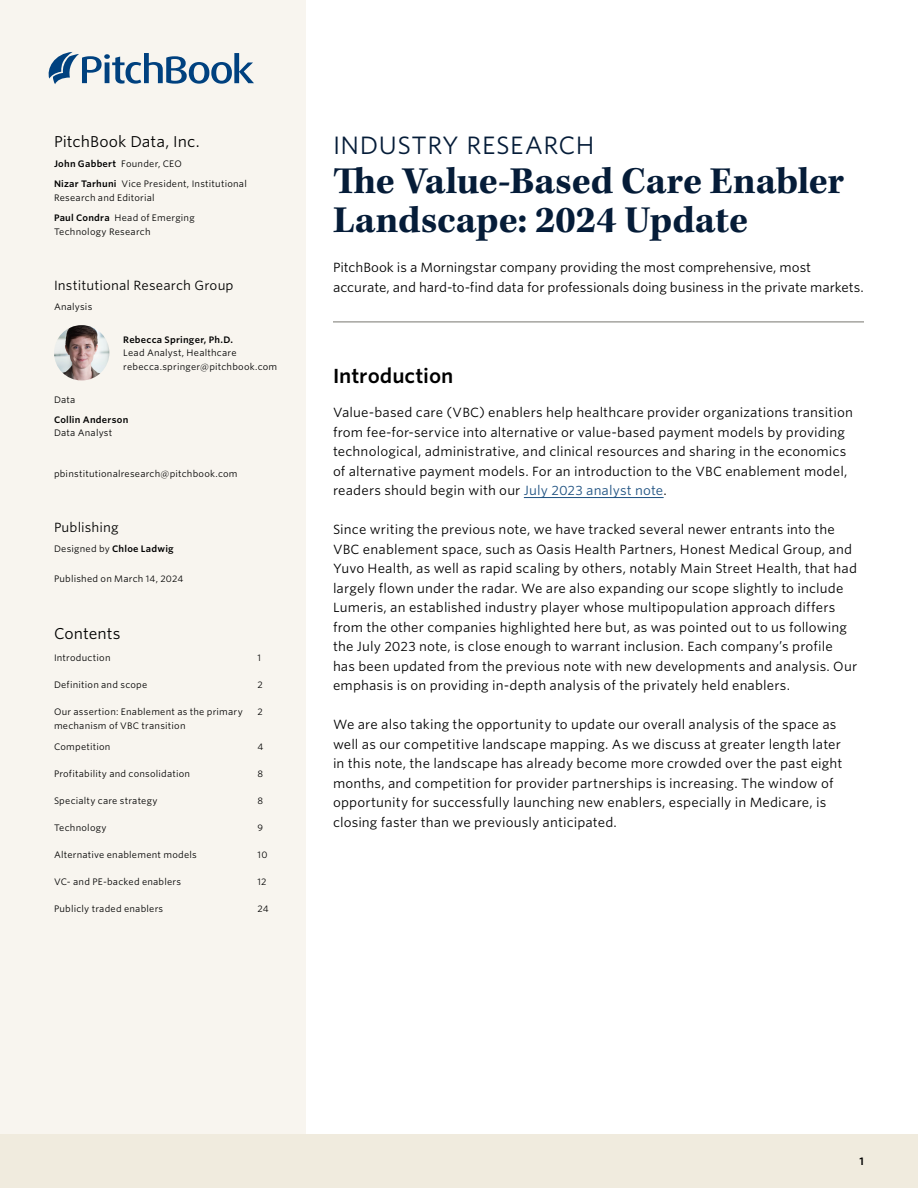
<style>
.page{position:relative;width:918px;height:1188px;background:#fff}
.page>*{position:absolute;margin:0;border:0;box-sizing:border-box;transform-origin:0 0}
.AN_H2{font:700 39px/39px "Kepler Std";color:#051c38}
.AN_Header_eyebrow_text{font:24px "Whitney S Sm";letter-spacing:.02em;color:#051c38}
.AN_Section_title{font:600 19.5px "Whitney S Sm";letter-spacing:-.005em;color:#000}
.t1{font:15px "Whitney S Sm";color:#000}
.AN_Body_copy{font:12.75px/19.5px "Whitney S Sm";letter-spacing:.01em;color:#000}
.AN_Front_page_boilerplate_text{font:12.75px/19.5px "Whitney S Sm";letter-spacing:-.005em;color:#000}
.AN_TOC_H2{font:12.75px "Whitney S Sm";letter-spacing:.01em;color:#000}
.t2{font:600 10.5px "Whitney S Sm";color:#000}
.AN_TOC_credits_text{font:9px/13.5px "Whitney S Sm";letter-spacing:.025em;color:#000}
.AN_TOC_credits_text-2{font:600 9px/13.5px "Whitney S Sm";letter-spacing:.025em;color:#000}
.s1{font-weight:400}
.s2{font-weight:600}
.s3{color:#1d5080}
</style>
<div class="page">
<div style="left:0;top:0;width:306px;height:1134px;background:#f8f5ef"></div>
<svg style="left:49px;top:52px;width:205px;height:32px"></svg>
<div style="left:0;top:1134px;width:918px;height:54px;background:#f0ebde"></div>
<hr style="left:333px;top:322px;width:531px;height:1px;background:#78766f">
<hr style="left:524px;top:497px;width:140px;height:1px;background:#1d5080">
<img style="left:54px;top:325px;width:55px;height:55px;border-radius:27px">
<p class="t1" style="left:54px;top:131px;width:147px">PitchBook Data, Inc.</p>
<p class="AN_TOC_credits_text-2" style="left:54px;top:157px;width:129px">John Gabbert <span class="s1">Founder, CEO</span></p>
<p class="AN_TOC_credits_text" style="left:54px;top:177px;width:194px"><span class="s2">Nizar Tarhuni</span> Vice President, Institutional<br>Research and Editorial</p>
<p class="AN_TOC_credits_text" style="left:54px;top:211px;width:142px"><span class="s2">Paul Condra</span> Head of Emerging<br>Technology Research</p>
<p class="AN_Body_copy" style="left:54px;top:275px;width:181px">Institutional Research Group</p>
<p class="AN_TOC_credits_text" style="left:54px;top:300px;width:40px">Analysis</p>
<p class="AN_TOC_credits_text" style="left:123px;top:333px;width:155px"><span class="s2">Rebecca Springer, Ph.D.<br></span>Lead Analyst, Healthcare rebecca.springer@pitchbook.com</p>
<p class="AN_TOC_credits_text" style="left:54px;top:392px;width:23px">Data</p>
<p class="AN_TOC_credits_text-2" style="left:54px;top:413px;width:76px">Collin Anderson<br><span class="s1">Data Analyst</span></p>
<p class="AN_TOC_credits_text" style="left:54px;top:467px;width:185px">pbinstitutionalresearch@pitchbook.com</p>
<p class="AN_TOC_H2" style="left:54px;top:519px;width:66px">Publishing</p>
<p class="AN_TOC_credits_text-2" style="left:54px;top:542px;width:121px"><span class="s1">Designed by</span> Chloe Ladwig</p>
<p class="AN_TOC_credits_text" style="left:54px;top:572px;width:131px">Published on March 14, 2024</p>
<p class="t1" style="left:54px;top:623px;width:68px">Contents</p>
<p class="AN_TOC_credits_text" style="left:54px;top:651px;width:58px">Introduction</p>
<p class="AN_TOC_credits_text" style="left:258px;top:651px;width:5px">1</p>
<p class="AN_TOC_credits_text" style="left:54px;top:678px;width:95px">Definition and scope</p>
<p class="AN_TOC_credits_text" style="left:258px;top:678px;width:7px">2</p>
<p class="AN_TOC_credits_text" style="left:54px;top:705px;width:190px">Our assertion: Enablement as the primary mechanism of VBC transition</p>
<p class="AN_TOC_credits_text" style="left:258px;top:705px;width:7px">2</p>
<p class="AN_TOC_credits_text" style="left:54px;top:740px;width:58px">Competition</p>
<p class="AN_TOC_credits_text" style="left:258px;top:740px;width:7px">4</p>
<p class="AN_TOC_credits_text" style="left:54px;top:767px;width:138px">Profitability and consolidation</p>
<p class="AN_TOC_credits_text" style="left:258px;top:767px;width:7px">8</p>
<p class="AN_TOC_credits_text" style="left:54px;top:794px;width:105px">Specialty care strategy</p>
<p class="AN_TOC_credits_text" style="left:258px;top:794px;width:7px">8</p>
<p class="AN_TOC_credits_text" style="left:54px;top:821px;width:54px">Technology</p>
<p class="AN_TOC_credits_text" style="left:258px;top:821px;width:7px">9</p>
<p class="AN_TOC_credits_text" style="left:54px;top:848px;width:144px">Alternative enablement models</p>
<p class="AN_TOC_credits_text" style="left:258px;top:848px;width:11px">10</p>
<p class="AN_TOC_credits_text" style="left:54px;top:875px;width:129px">VC- and PE-backed enablers</p>
<p class="AN_TOC_credits_text" style="left:258px;top:875px;width:10px">12</p>
<p class="AN_TOC_credits_text" style="left:54px;top:902px;width:111px">Publicly traded enablers</p>
<p class="AN_TOC_credits_text" style="left:258px;top:902px;width:13px">24</p>
<p class="AN_Header_eyebrow_text" style="left:333px;top:129px;width:263px">INDUSTRY RESEARCH</p>
<p class="AN_H2" style="left:333px;top:163px;width:513px">The Value-Based Care Enabler<br>Landscape: 2024 Update</p>
<p class="AN_Front_page_boilerplate_text" style="left:333px;top:258px;width:532px">PitchBook is a Morningstar company providing the most comprehensive, most accurate, and hard-to-find data for professionals doing business in the private markets.</p>
<p class="AN_Section_title" style="left:333px;top:362px;width:122px">Introduction</p>
<p class="AN_Body_copy" style="left:333px;top:403px;width:522px">Value-based care (VBC) enablers help healthcare provider organizations transition from fee-for-service into alternative or value-based payment models by providing technological, administrative, and clinical resources and sharing in the economics of alternative payment models. For an introduction to the VBC enablement model, readers should begin with our <span class="s3">July 2023 analyst note</span>.</p>
<p class="AN_Body_copy" style="left:333px;top:520px;width:526px">Since writing the previous note, we have tracked several newer entrants into the VBC enablement space, such as Oasis Health Partners, Honest Medical Group, and Yuvo Health, as well as rapid scaling by others, notably Main Street Health, that had largely flown under the radar. We are also expanding our scope slightly to include Lumeris, an established industry player whose multipopulation approach differs from the other companies highlighted here but, as was pointed out to us following the July 2023 note, is close enough to warrant inclusion. Each company’s profile has been updated from the previous note with new developments and analysis. Our emphasis is on providing in-depth analysis of the privately held enablers.</p>
<p class="AN_Body_copy" style="left:333px;top:715px;width:511px">We are also taking the opportunity to update our overall analysis of the space as well as our competitive landscape mapping. As we discuss at greater length later in this note, the landscape has already become more crowded over the past eight months, and competition for provider partnerships is increasing. The window of opportunity for successfully launching new enablers, especially in Medicare, is closing faster than we previously anticipated.</p>
<p class="t2" style="left:860px;top:1154px;width:6px">1</p>
</div>
